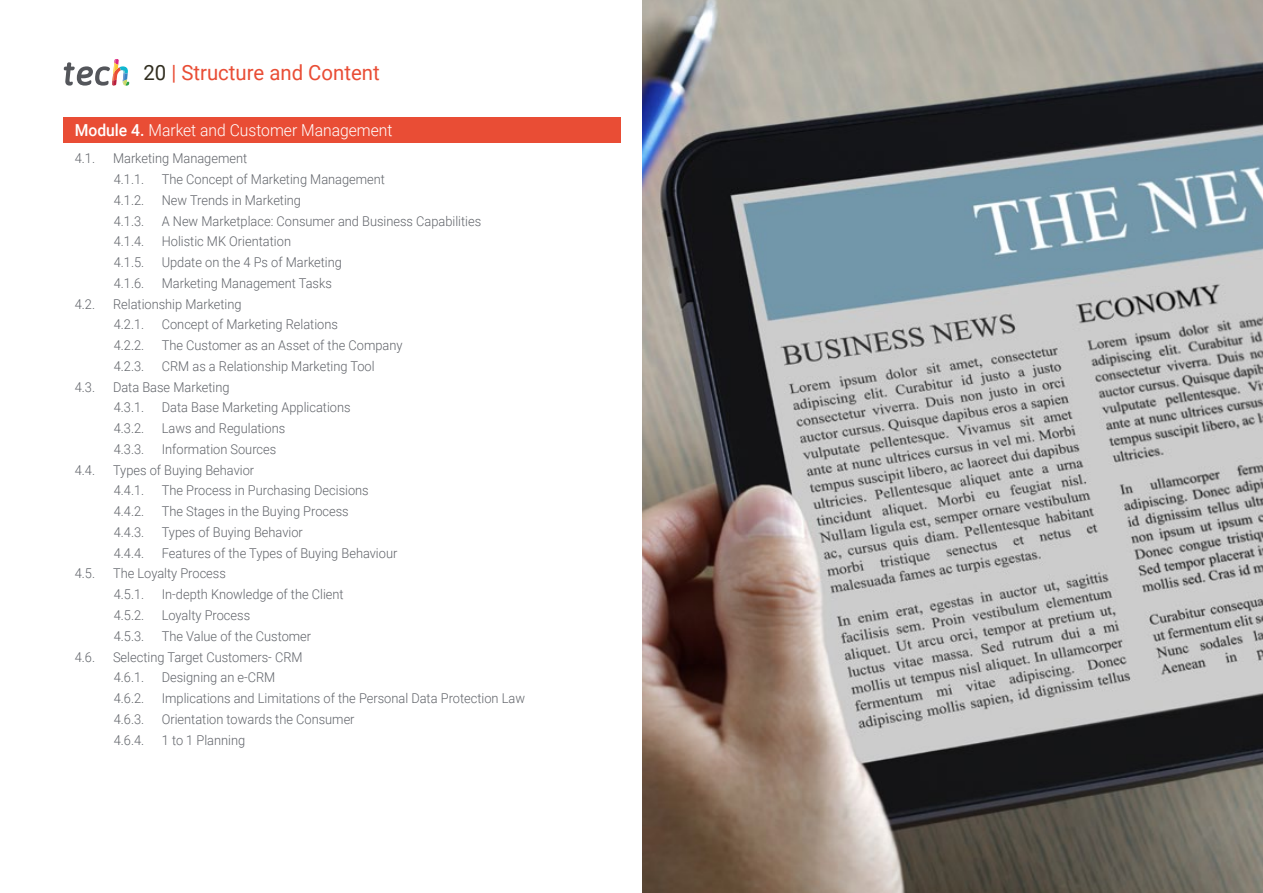
<style>
.page{position:relative;width:1263px;height:893px;background:#fff}
.page>*{position:absolute;margin:0;border:0;box-sizing:border-box;transform-origin:0 0}
.t1{font:21px "Roboto";color:#e94d35}
.t2{font:300 16.5px "Roboto";color:#fff;scale:.95 1}
.t3{font:300 13.5px/20.7px "Roboto";color:#61646a;scale:.95 1}
.s1{color:#312e20}
.s2{font-weight:500}
</style>
<div class="page">
<svg style="left:64px;top:59px;width:65px;height:27px"></svg>
<div style="left:64px;top:118px;width:557px;height:25px;background:#e94d35"></div>
<img style="left:642px;top:0;width:621px;height:893px">
<h1 class="t1" style="left:144px;top:57px;width:238px"><span class="s1">20</span> | Structure and Content</h1>
<p class="t2" style="left:75px;top:119px;width:336px"><span class="s2">Module 4.</span> Market and Customer Management</p>
<p class="t3" style="left:75px;top:148px;width:23px">4.1.</p>
<p class="t3" style="left:113px;top:148px;width:143px">Marketing Management<br>4.1.1.</p>
<p class="t3" style="left:162px;top:169px;width:236px">The Concept of Marketing Management</p>
<p class="t3" style="left:114px;top:189px;width:34px">4.1.2.</p>
<p class="t3" style="left:162px;top:189px;width:148px">New Trends in Marketing</p>
<p class="t3" style="left:114px;top:210px;width:34px">4.1.3.</p>
<p class="t3" style="left:162px;top:210px;width:338px">A New Marketplace: Consumer and Business Capabilities</p>
<p class="t3" style="left:114px;top:231px;width:34px">4.1.4.</p>
<p class="t3" style="left:162px;top:231px;width:138px">Holistic MK Orientation</p>
<p class="t3" style="left:114px;top:252px;width:34px">4.1.5.</p>
<p class="t3" style="left:162px;top:252px;width:191px">Update on the 4 Ps of Marketing</p>
<p class="t3" style="left:114px;top:272px;width:34px">4.1.6.</p>
<p class="t3" style="left:162px;top:272px;width:181px">Marketing Management Tasks</p>
<p class="t3" style="left:75px;top:293px;width:23px">4.2.</p>
<p class="t3" style="left:113px;top:293px;width:137px">Relationship Marketing<br>4.2.1.</p>
<p class="t3" style="left:162px;top:314px;width:187px">Concept of Marketing Relations</p>
<p class="t3" style="left:114px;top:335px;width:34px">4.2.2.</p>
<p class="t3" style="left:162px;top:335px;width:255px">The Customer as an Asset of the Company</p>
<p class="t3" style="left:114px;top:355px;width:34px">4.2.3.</p>
<p class="t3" style="left:162px;top:355px;width:226px">CRM as a Relationship Marketing Tool</p>
<p class="t3" style="left:75px;top:376px;width:23px">4.3.</p>
<p class="t3" style="left:113px;top:376px;width:124px">Data Base Marketing<br>4.3.1.</p>
<p class="t3" style="left:162px;top:397px;width:200px">Data Base Marketing Applications</p>
<p class="t3" style="left:114px;top:418px;width:34px">4.3.2.</p>
<p class="t3" style="left:162px;top:418px;width:131px">Laws and Regulations</p>
<p class="t3" style="left:114px;top:438px;width:34px">4.3.3.</p>
<p class="t3" style="left:162px;top:438px;width:122px">Information Sources</p>
<p class="t3" style="left:75px;top:459px;width:23px">4.4.</p>
<p class="t3" style="left:113px;top:459px;width:150px">Types of Buying Behavior<br>4.4.1.</p>
<p class="t3" style="left:162px;top:480px;width:219px">The Process in Purchasing Decisions</p>
<p class="t3" style="left:114px;top:501px;width:34px">4.4.2.</p>
<p class="t3" style="left:162px;top:501px;width:198px">The Stages in the Buying Process</p>
<p class="t3" style="left:114px;top:521px;width:34px">4.4.3.</p>
<p class="t3" style="left:162px;top:521px;width:150px">Types of Buying Behavior</p>
<p class="t3" style="left:114px;top:542px;width:34px">4.4.4.</p>
<p class="t3" style="left:162px;top:542px;width:249px">Features of the Types of Buying Behaviour</p>
<p class="t3" style="left:75px;top:563px;width:23px">4.5.</p>
<p class="t3" style="left:113px;top:563px;width:120px">The Loyalty Process<br>4.5.1.</p>
<p class="t3" style="left:162px;top:584px;width:193px">In-depth Knowledge of the Client</p>
<p class="t3" style="left:114px;top:604px;width:34px">4.5.2.</p>
<p class="t3" style="left:162px;top:604px;width:95px">Loyalty Process</p>
<p class="t3" style="left:114px;top:625px;width:34px">4.5.3.</p>
<p class="t3" style="left:162px;top:625px;width:159px">The Value of the Customer</p>
<p class="t3" style="left:75px;top:646px;width:23px">4.6.</p>
<p class="t3" style="left:113px;top:646px;width:201px">Selecting Target Customers- CRM<br>4.6.1.</p>
<p class="t3" style="left:162px;top:667px;width:121px">Designing an e-CRM</p>
<p class="t3" style="left:114px;top:687px;width:34px">4.6.2.</p>
<p class="t3" style="left:162px;top:687px;width:384px">Implications and Limitations of the Personal Data Protection Law</p>
<p class="t3" style="left:114px;top:708px;width:34px">4.6.3.</p>
<p class="t3" style="left:162px;top:708px;width:204px">Orientation towards the Consumer</p>
<p class="t3" style="left:114px;top:729px;width:34px">4.6.4.</p>
<p class="t3" style="left:162px;top:729px;width:89px">1 to 1 Planning</p>
</div>
